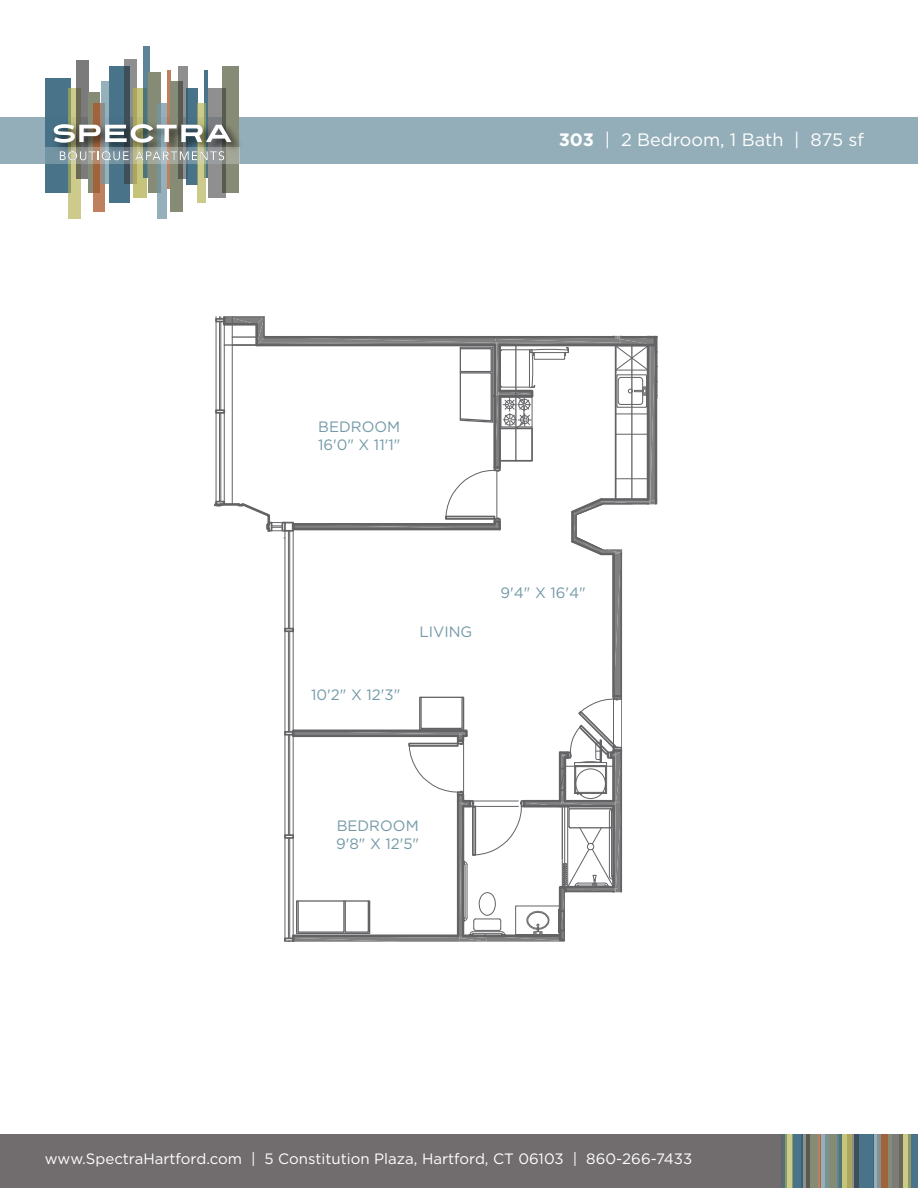
<style>
.page{position:relative;width:918px;height:1188px;background:#fff}
.page>*{position:absolute;margin:0;border:0;box-sizing:border-box;transform-origin:0 0}
.t1{font:18px "Gotham";color:#fff}
.t2{font:15px "Gotham";color:#fff}
.t3{font:15px/18px "Gotham";color:#749aa8}
.s1{font-weight:700}
</style>
<div class="page">
<div style="left:0;top:117px;width:918px;height:47px;background:#93aeb9"></div>
<div style="left:68px;top:88px;width:13px;height:131px;background:#cdcb8c"></div>
<div style="left:93px;top:103px;width:12px;height:109px;background:#bf805f"></div>
<div style="left:223px;top:66px;width:16px;height:127px;background:#868b75"></div>
<div style="left:45px;top:78px;width:26px;height:115px;background:#487388"></div>
<svg style="left:68px;top:88px;width:12px;height:105px"></svg>
<svg style="left:77px;top:60px;width:12px;height:118px"></svg>
<div style="left:88px;top:93px;width:12px;height:100px;background:#868b75"></div>
<svg style="left:93px;top:103px;width:7px;height:90px"></svg>
<svg style="left:101px;top:81px;width:8px;height:103px"></svg>
<div style="left:109px;top:66px;width:21px;height:137px;background:#487388"></div>
<svg style="left:125px;top:60px;width:12px;height:124px"></svg>
<svg style="left:133px;top:88px;width:13px;height:110px"></svg>
<svg style="left:143px;top:46px;width:7px;height:132px"></svg>
<div style="left:149px;top:72px;width:12px;height:121px;background:#868b75"></div>
<svg style="left:157px;top:103px;width:10px;height:116px"></svg>
<hr style="left:167px;top:71px;width:3px;height:118px;background:#aa562a">
<div style="left:170px;top:81px;width:13px;height:131px;background:#868b75"></div>
<svg style="left:179px;top:66px;width:9px;height:112px"></svg>
<div style="left:187px;top:88px;width:11px;height:96px;background:#487388"></div>
<hr style="left:204px;top:71px;width:4px;height:107px;background:#487388">
<svg style="left:198px;top:103px;width:8px;height:100px"></svg>
<svg style="left:208px;top:88px;width:18px;height:110px"></svg>
<img style="left:53px;top:119px;width:187px;height:38px">
<svg style="left:54px;top:124px;width:177px;height:19px;background:#a1a5a1"></svg>
<svg style="left:45px;top:147px;width:194px;height:17px;background:#919c96"></svg>
<svg style="left:60px;top:151px;width:69px;height:9px"></svg>
<svg style="left:135px;top:151px;width:89px;height:9px"></svg>
<svg style="left:910px;top:1134px;width:8px;height:54px"></svg>
<svg style="left:903px;top:1134px;width:7px;height:54px"></svg>
<svg style="left:892px;top:1134px;width:11px;height:54px"></svg>
<div style="left:882px;top:1134px;width:10px;height:54px;background:#868b75"></div>
<svg style="left:880px;top:1134px;width:8px;height:54px"></svg>
<svg style="left:873px;top:1134px;width:7px;height:54px"></svg>
<div style="left:854px;top:1134px;width:19px;height:54px;background:#487388"></div>
<svg style="left:852px;top:1134px;width:7px;height:54px"></svg>
<svg style="left:842px;top:1134px;width:10px;height:54px"></svg>
<svg style="left:837px;top:1134px;width:5px;height:54px"></svg>
<div style="left:826px;top:1134px;width:11px;height:54px;background:#868b75"></div>
<svg style="left:820px;top:1134px;width:9px;height:54px"></svg>
<hr style="left:818px;top:1134px;width:2px;height:54px;background:#aa562a">
<div style="left:806px;top:1134px;width:12px;height:54px;background:#868b75"></div>
<svg style="left:802px;top:1134px;width:8px;height:54px"></svg>
<div style="left:792px;top:1134px;width:10px;height:54px;background:#487388"></div>
<hr style="left:783px;top:1134px;width:4px;height:54px;background:#487388">
<svg style="left:785px;top:1134px;width:7px;height:54px"></svg>
<div style="left:716px;top:1134px;width:67px;height:54px;background:#676667"></div>
<div style="left:0;top:1134px;width:781px;height:54px;background:#716c6d"></div>
<hr style="left:581px;top:1187px;width:33px;height:1px;background:#636366">
<hr style="left:566px;top:1090px;width:30px;height:1px;background:#636366">
<hr style="left:494px;top:1099px;width:49px;height:1px;background:#636366">
<hr style="left:494px;top:1094px;width:49px;height:1px;background:#636366">
<hr style="left:473px;top:1187px;width:50px;height:1px;background:#636366">
<hr style="left:433px;top:1146px;width:46px;height:1px;background:#636366">
<hr style="left:410px;top:1187px;width:49px;height:1px;background:#636366">
<hr style="left:565px;top:1187px;width:38px;height:1px;background:#636366">
<svg style="left:214px;top:316px;width:444px;height:626px"></svg>
<p class="t1" style="left:559px;top:128px;width:307px"><span class="s1">303</span> | 2 Bedroom, 1 Bath | 875 sf</p>
<p class="t3" style="left:318px;top:417px;width:84px">BEDROOM<br>16'0" X 11'1"</p>
<p class="t3" style="left:311px;top:685px;width:91px">10'2" X 12'3"</p>
<p class="t3" style="left:419px;top:622px;width:54px">LIVING</p>
<p class="t3" style="left:501px;top:583px;width:87px">9'4" X 16'4"</p>
<p class="t3" style="left:336px;top:817px;width:85px">BEDROOM<br>9'8" X 12'5"</p>
<p class="t2" style="left:45px;top:1149px;width:649px">www.SpectraHartford.com | 5 Constitution Plaza, Hartford, CT 06103 | 860-266-7433</p>
</div>
